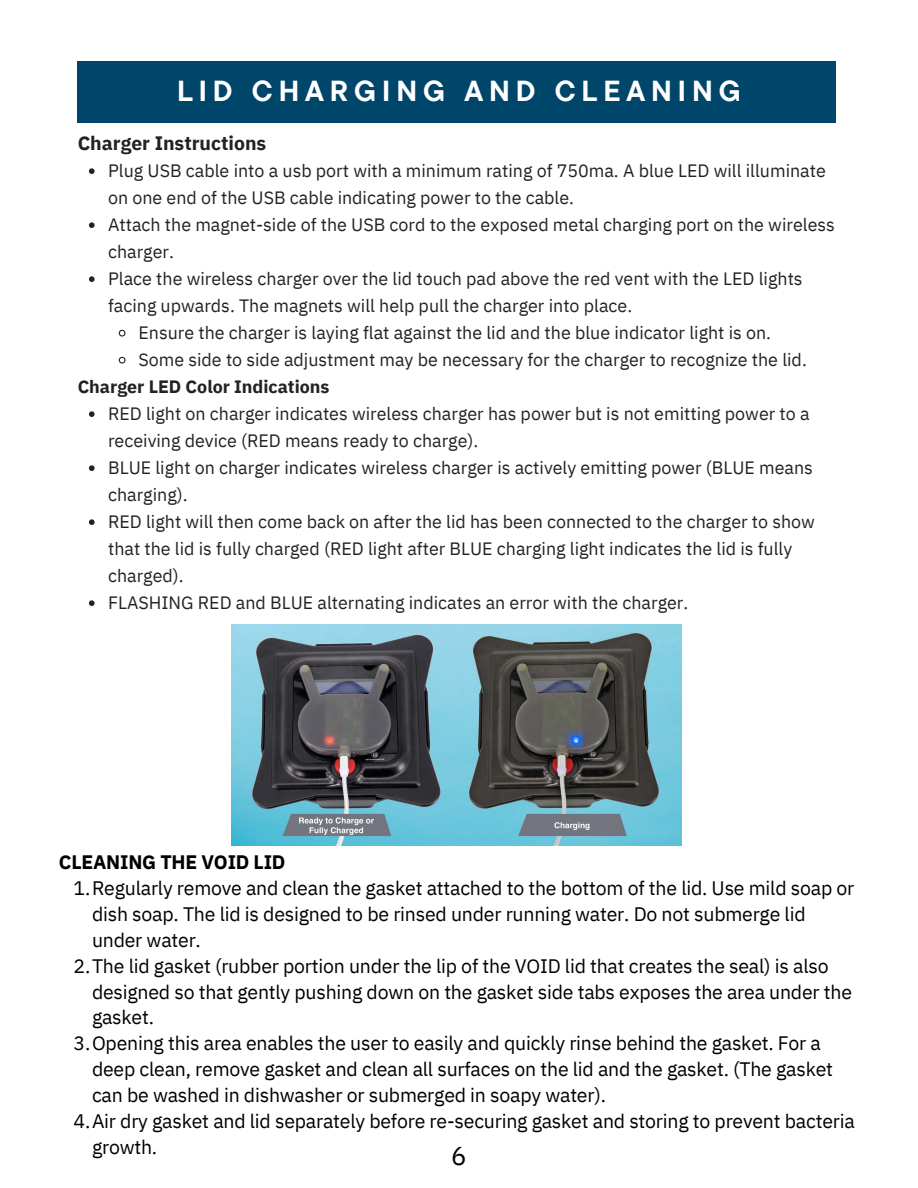
<style>
.page{position:relative;width:918px;height:1188px;background:#fff}
.page>*{position:absolute;margin:0;border:0;box-sizing:border-box;transform-origin:0 0}
.t1{font:700 28.95px "TT Commons Pro";letter-spacing:.205em;color:#fff}
.t2{font:25.8px "IBM Plex Sans";color:#000}
.t3{font:19.5px/25.8px "IBM Plex Sans";letter-spacing:-.01em;color:#000}
.t4{font:700 19.5px "IBM Plex Sans";letter-spacing:-.01em;color:#000}
.t5{font:700 19.35px "IBM Plex Sans";color:#222}
.t6{font:17.85px/27px "IBM Plex Sans";color:#222}
.t7{font:700 17.85px "IBM Plex Sans";color:#222}
</style>
<div class="page">
<div style="left:78px;top:61px;width:758px;height:62px;background:#00456a"></div>
<img style="left:232px;top:624px;width:450px;height:222px">
<svg style="left:89px;top:168px;width:6px;height:6px"></svg>
<svg style="left:89px;top:222px;width:6px;height:6px"></svg>
<svg style="left:89px;top:276px;width:6px;height:6px"></svg>
<svg style="left:118px;top:329px;width:8px;height:8px"></svg>
<svg style="left:118px;top:356px;width:8px;height:8px"></svg>
<svg style="left:89px;top:411px;width:6px;height:6px"></svg>
<svg style="left:89px;top:465px;width:6px;height:6px"></svg>
<svg style="left:89px;top:519px;width:6px;height:6px"></svg>
<svg style="left:89px;top:600px;width:6px;height:6px"></svg>
<p class="t1" style="left:177px;top:72px;width:565px">LID CHARGING AND CLEANING</p>
<p class="t5" style="left:78px;top:131px;width:190px">Charger Instructions</p>
<p class="t6" style="left:108px;top:157px;width:719px">Plug USB cable into a usb port with a minimum rating of 750ma. A blue LED will illuminate on one end of the USB cable indicating power to the cable.</p>
<p class="t6" style="left:108px;top:211px;width:728px">Attach the magnet-side of the USB cord to the exposed metal charging port on the wireless charger.</p>
<p class="t6" style="left:108px;top:265px;width:696px">Place the wireless charger over the lid touch pad above the red vent with the LED lights facing upwards. The magnets will help pull the charger into place.</p>
<p class="t6" style="left:138px;top:319px;width:634px">Ensure the charger is laying flat against the lid and the blue indicator light is on.</p>
<p class="t6" style="left:138px;top:346px;width:670px">Some side to side adjustment may be necessary for the charger to recognize the lid.</p>
<p class="t6" style="left:108px;top:400px;width:703px">RED light on charger indicates wireless charger has power but is not emitting power to a receiving device (RED means ready to charge).</p>
<p class="t6" style="left:108px;top:454px;width:706px">BLUE light on charger indicates wireless charger is actively emitting power (BLUE means charging).</p>
<p class="t6" style="left:108px;top:508px;width:708px">RED light will then come back on after the lid has been connected to the charger to show that the lid is fully charged (RED light after BLUE charging light indicates the lid is fully charged).</p>
<p class="t6" style="left:108px;top:589px;width:582px">FLASHING RED and BLUE alternating indicates an error with the charger.</p>
<p class="t7" style="left:78px;top:375px;width:253px">Charger LED Color Indications</p>
<p class="t4" style="left:59px;top:849px;width:228px">CLEANING THE VOID LID</p>
<p class="t3" style="left:92px;top:875px;width:764px;text-indent:-19px">1.Regularly remove and clean the gasket attached to the bottom of the lid. Use mild soap or dish soap. The lid is designed to be rinsed under running water. Do not submerge lid under water.</p>
<p class="t3" style="left:92px;top:952px;width:762px;text-indent:-19px">2.The lid gasket (rubber portion under the lip of the VOID lid that creates the seal) is also designed so that gently pushing down on the gasket side tabs exposes the area under the gasket.</p>
<p class="t3" style="left:92px;top:1030px;width:743px;text-indent:-19px">3.Opening this area enables the user to easily and quickly rinse behind the gasket. For a deep clean, remove gasket and clean all surfaces on the lid and the gasket. (The gasket can be washed in dishwasher or submerged in soapy water).</p>
<p class="t3" style="left:92px;top:1108px;width:764px;text-indent:-19px">4.Air dry gasket and lid separately before re-securing gasket and storing to prevent bacteria growth.</p>
<p class="t2" style="left:451px;top:1139px;width:17px">6</p>
</div>
